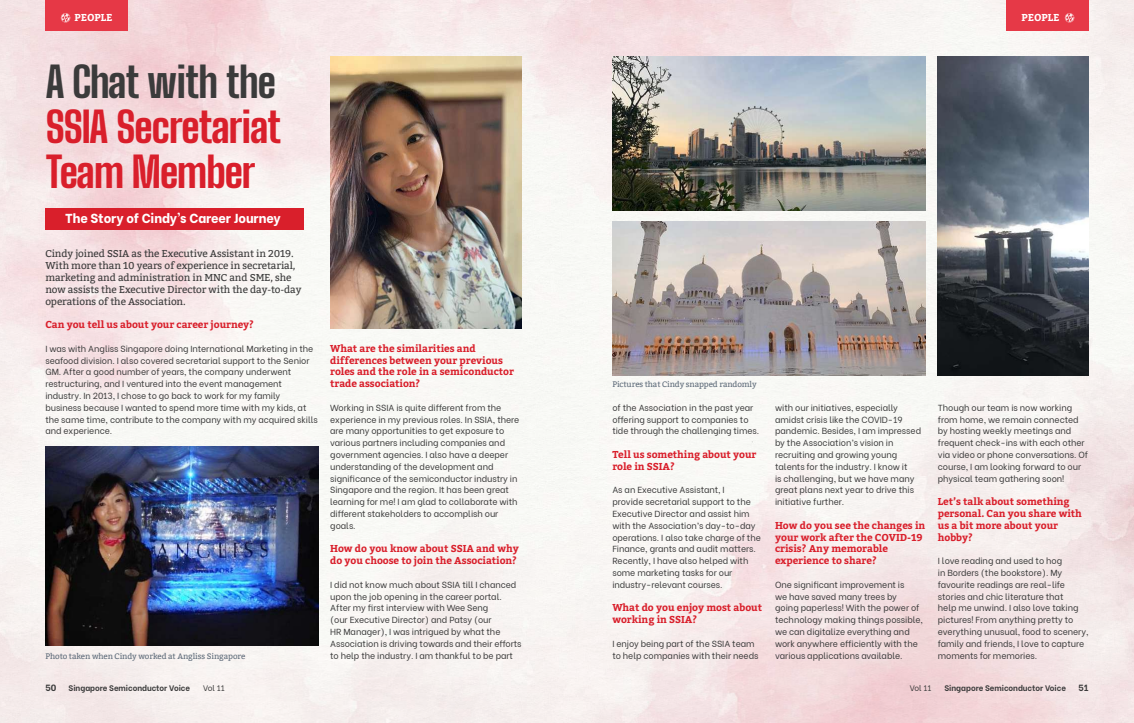
<style>
.page{position:relative;width:1134px;height:723px;background:#fff}
.page>*{position:absolute;margin:0;border:0;box-sizing:border-box;transform-origin:0 0}
.t1{font:800 42px/45px "Big Shoulders Display";letter-spacing:-.03em;color:#d91f2b}
.t2{font:800 42px "Big Shoulders Display";letter-spacing:-.03em;color:#3b3b3b}
.t3{font:800 13px "Be Vietnam";letter-spacing:-.01em;color:#fff}
.t4{font:700 10px/11.8px "Bitter";letter-spacing:-.005em;color:#d91f2b}
.t5{font:10px/11.8px "Bitter";letter-spacing:-.01em;color:#3b3b3b}
.t6{font:700 10px "Bitter";letter-spacing:-.005em;color:#fff}
.t7{font:700 9px "Be Vietnam";color:#3b3b3b}
.t8{font:8.8px/11.8px "Be Vietnam";letter-spacing:-.005em;color:#3b3b3b}
.t9{font:8px "Bitter";letter-spacing:-.015em;color:#616e7c}
.t10{font:700 8px "Be Vietnam";letter-spacing:-.005em;color:#3b3b3b}
.t11{font:8px "Be Vietnam";letter-spacing:-.005em;color:#3b3b3b}
</style>
<div class="page">
<img style="left:0;top:0;width:1134px;height:723px">
<div style="left:45px;top:208px;width:259px;height:22px;background:#d91f2b"></div>
<img style="left:45px;top:446px;width:273px;height:200px">
<img style="left:330px;top:57px;width:192px;height:271px">
<img style="left:612px;top:57px;width:314px;height:153px">
<img style="left:612px;top:222px;width:314px;height:153px">
<img style="left:938px;top:57px;width:151px;height:318px">
<div style="left:45px;top:0;width:83px;height:31px;background:#e63846"></div>
<div style="left:1006px;top:0;width:83px;height:31px;background:#e63947"></div>
<svg style="left:1064px;top:13px;width:11px;height:10px"></svg>
<svg style="left:60px;top:13px;width:11px;height:10px"></svg>
<p class="t6" style="left:75px;top:12px;width:39px">PEOPLE</p>
<p class="t6" style="left:1021px;top:12px;width:39px">PEOPLE</p>
<h1 class="t2" style="left:45px;top:52px;width:232px">A Chat with the</h1>
<h1 class="t1" style="left:45px;top:104px;width:238px">SSIA Secretariat<br>Team Member</h1>
<h2 class="t3" style="left:65px;top:208px;width:217px">The Story of Cindy’s Career Journey</h2>
<p class="t5" style="left:45px;top:248px;width:258px">Cindy joined SSIA as the Executive Assistant in 2019.<br>With more than 10 years of experience in secretarial, marketing and administration in MNC and SME, she now assists the Executive Director with the day-to-day operations of the Association.</p>
<p class="t4" style="left:45px;top:319px;width:210px">Can you tell us about your career journey?</p>
<p class="t8" style="left:45px;top:342px;width:274px">I was with Angliss Singapore doing International Marketing in the seafood division. I also covered secretarial support to the Senior GM. After a good number of years, the company underwent restructuring, and I ventured into the event management industry. In 2013, I chose to go back to work for my family business because I wanted to spend more time with my kids, at the same time, contribute to the company with my acquired skills and experience.</p>
<p class="t4" style="left:330px;top:342px;width:185px">What are the similarities and differences between your previous roles and the role in a semiconductor trade association?</p>
<p class="t8" style="left:330px;top:401px;width:191px">Working in SSIA is quite different from the experience in my previous roles. In SSIA, there are many opportunities to get exposure to various partners including companies and government agencies. I also have a deeper understanding of the development and significance of the semiconductor industry in Singapore and the region. It has been great learning for me! I am glad to collaborate with different stakeholders to accomplish our goals.</p>
<p class="t4" style="left:330px;top:543px;width:190px">How do you know about SSIA and why do you choose to join the Association?</p>
<p class="t8" style="left:330px;top:578px;width:193px">I did not know much about SSIA till I chanced upon the job opening in the career portal.<br>After my first interview with Wee Seng<br>(our Executive Director) and Patsy (our<br>HR Manager), I was intrigued by what the Association is driving towards and their efforts to help the industry. I am thankful to be part</p>
<p class="t9" style="left:612px;top:380px;width:146px">Pictures that Cindy snapped randomly</p>
<p class="t8" style="left:612px;top:401px;width:148px">of the Association in the past year offering support to companies to tide through the challenging times.</p>
<p class="t4" style="left:612px;top:449px;width:146px">Tell us something about your role in SSIA?</p>
<p class="t8" style="left:612px;top:483px;width:150px">As an Executive Assistant, I<br>provide secretarial support to the<br>Executive Director and assist him with the Association’s day-to-day operations. I also take charge of the<br>Finance, grants and audit matters.<br>Recently, I have also helped with some marketing tasks for our industry-relevant courses.</p>
<p class="t4" style="left:612px;top:602px;width:151px">What do you enjoy most about working in SSIA?</p>
<p class="t8" style="left:612px;top:637px;width:144px">I enjoy being part of the SSIA team</p>
<p class="t9" style="left:46px;top:651px;width:201px">Photo taken when Cindy worked at Angliss Singapore</p>
<p class="t8" style="left:612px;top:648px;width:148px">to help companies with their needs</p>
<p class="t8" style="left:775px;top:401px;width:148px">with our initiatives, especially amidst crisis like the COVID-19 pandemic. Besides, I am impressed by the Association’s vision in recruiting and growing young talents for the industry. I know it<br>is challenging, but we have many great plans next year to drive this initiative further.</p>
<p class="t4" style="left:775px;top:519px;width:152px">How do you see the changes in your work after the COVID-19 crisis? Any memorable experience to share?</p>
<p class="t8" style="left:775px;top:578px;width:149px">One significant improvement is<br>we have saved many trees by<br>going paperless! With the power of technology making things possible, we can digitalize everything and work anywhere efficiently with the various applications available.</p>
<p class="t8" style="left:938px;top:401px;width:152px">Though our team is now working from home, we remain connected by hosting weekly meetings and frequent check-ins with each other via video or phone conversations. Of course, I am looking forward to our physical team gathering soon!</p>
<p class="t4" style="left:938px;top:496px;width:146px">Let’s talk about something personal. Can you share with us a bit more about your hobby?</p>
<p class="t8" style="left:938px;top:554px;width:152px">I love reading and used to hog<br>in Borders (the bookstore). My favourite readings are real-life stories and chic literature that<br>help me unwind. I also love taking pictures! From anything pretty to everything unusual, food to scenery, family and friends, I love to capture moments for memories.</p>
<p class="t7" style="left:45px;top:680px;width:12px">50</p>
<p class="t10" style="left:69px;top:682px;width:123px">Singapore Semiconductor Voice</p>
<p class="t11" style="left:203px;top:682px;width:23px">Vol 11</p>
<p class="t11" style="left:910px;top:682px;width:23px">Vol 11</p>
<p class="t10" style="left:944px;top:682px;width:123px">Singapore Semiconductor Voice</p>
<p class="t7" style="left:1078px;top:680px;width:12px">51</p>
</div>
